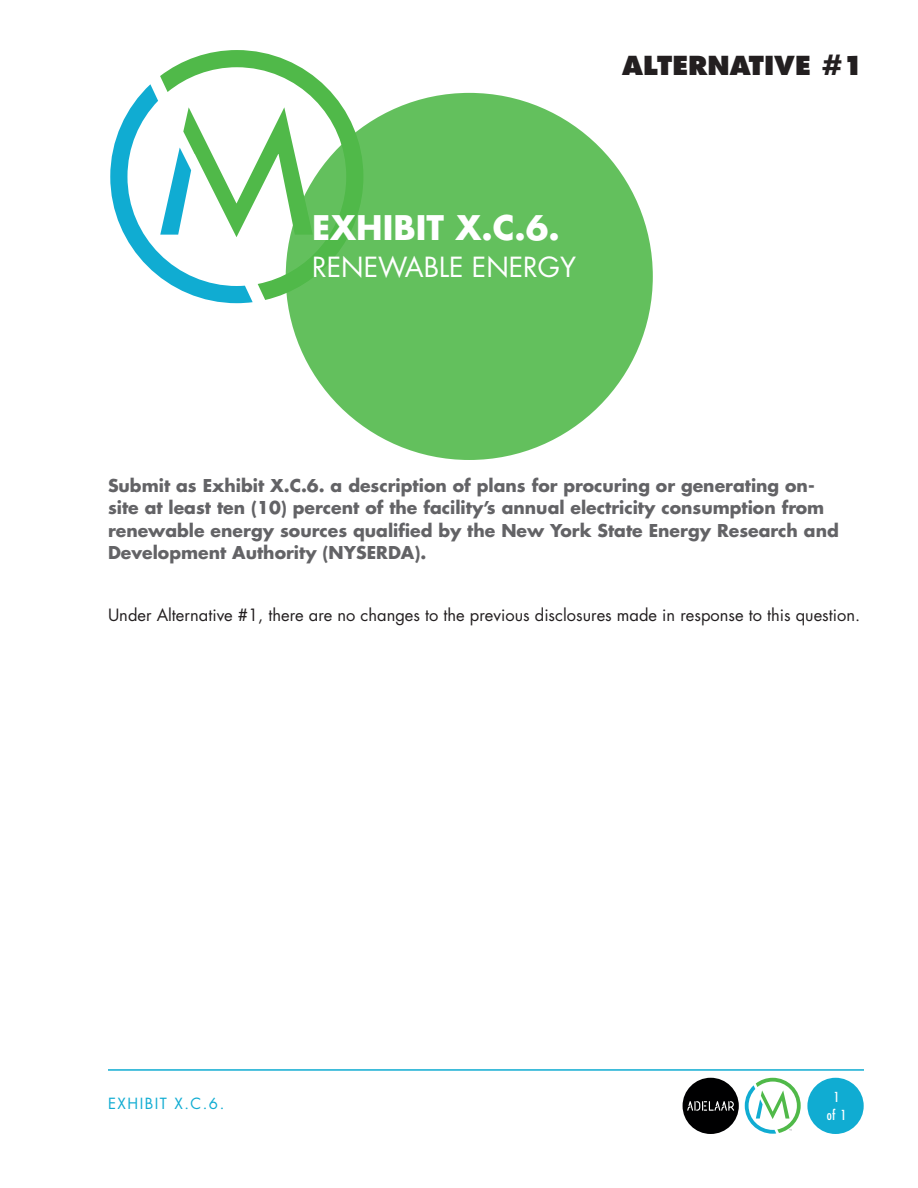
<style>
.page{position:relative;width:918px;height:1188px;background:#fff}
.page>*{position:absolute;margin:0;border:0;box-sizing:border-box;transform-origin:0 0}
.t1{font:700 33px "Futura Std";color:#fff}
.t2{font:27px "Futura Std";color:#fff}
.t3{font:800 25.5px "Futura Std";color:#231f20}
.t4{font:700 17.25px/22.5px "Futura Std";color:#636366}
.t5{font:16.5px "Futura Std";color:#231f20}
.t6{font:15px "Futura Std";letter-spacing:.1em;color:#10acd2}
.t7{font:condensed 13.5px "Futura Std";color:#fff}
.t8{font:500 condensed 13.5px "Futura";color:#fff}
</style>
<div class="page">
<hr style="left:108px;top:1069px;width:756px;height:2px;background:#10acd2">
<svg style="left:745px;top:1078px;width:56px;height:56px"></svg>
<div style="left:807px;top:1078px;width:57px;height:56px;background:#10acd2;border-radius:50%"></div>
<div style="left:683px;top:1078px;width:56px;height:56px;background:#000001;border-radius:50%"></div>
<svg style="left:687px;top:1101px;width:47px;height:10px"></svg>
<svg style="left:110px;top:84px;width:178px;height:219px"></svg>
<svg style="left:160px;top:50px;width:202px;height:250px"></svg>
<div style="left:286px;top:93px;width:367px;height:367px;background:#63c05d;border-radius:50%"></div>
<h3 class="t3" style="left:622px;top:49px;width:243px">ALTERNATIVE #1</h3>
<h1 class="t1" style="left:312px;top:206px;width:249px">EXHIBIT X.C.6.</h1>
<h2 class="t2" style="left:312px;top:249px;width:265px">RENEWABLE ENERGY</h2>
<p class="t4" style="left:108px;top:474px;width:732px">Submit as Exhibit X.C.6. a description of plans for procuring or generating on&shy;site at least ten (10) percent of the facility’s annual electricity consumption from renewable energy sources qualified by the New York State Energy Research and Development Authority (NYSERDA).</p>
<p class="t5" style="left:108px;top:604px;width:754px">Under Alternative #1, there are no changes to the previous disclosures made in response to this question.</p>
<p class="t6" style="left:108px;top:1094px;width:118px">EXHIBIT X.C.6.</p>
<p class="t8" style="left:834px;top:1088px;width:7px">1</p>
<p class="t7" style="left:827px;top:1107px;width:21px">of 1</p>
</div>
